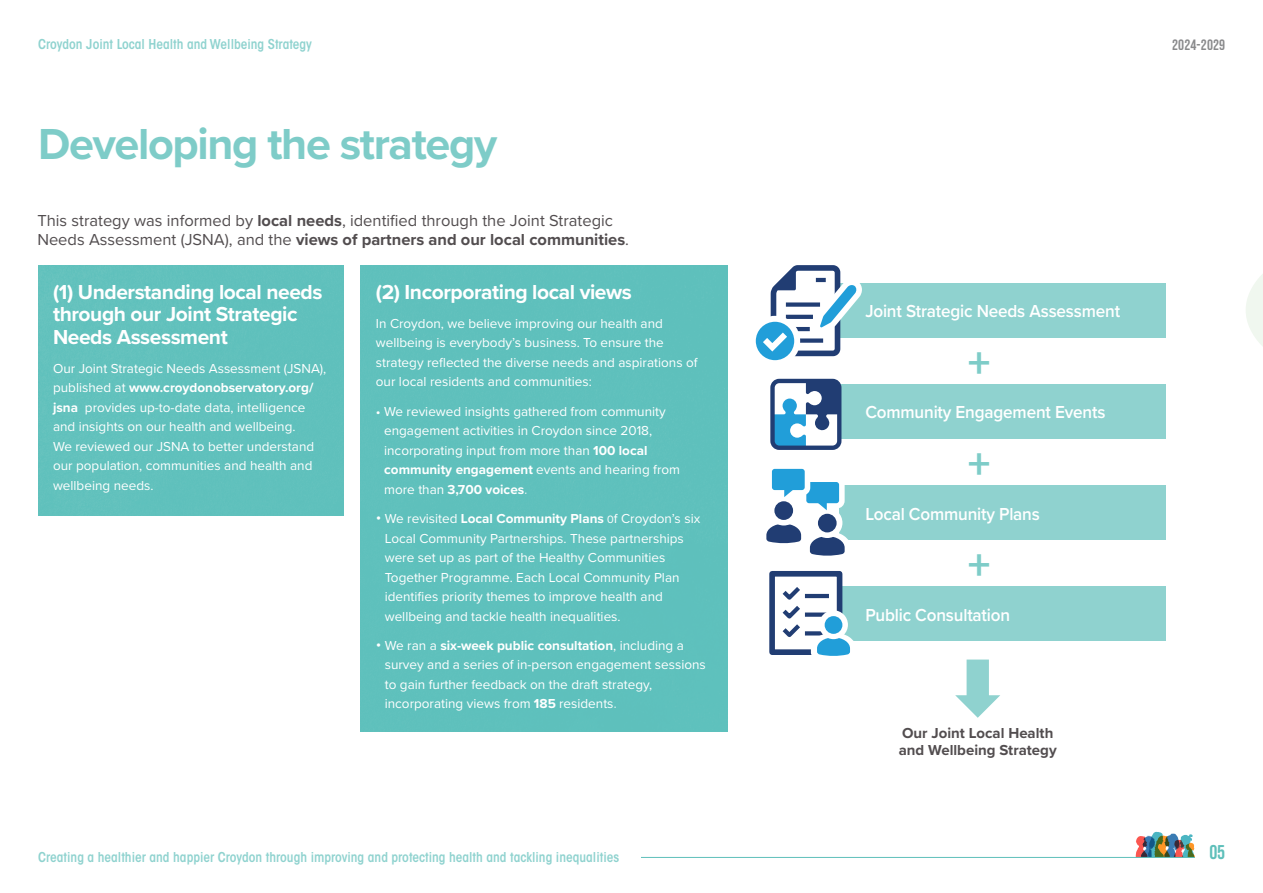
<style>
.page{position:relative;width:1263px;height:893px;background:#fff}
.page>*{position:absolute;margin:0;border:0;box-sizing:border-box;transform-origin:0 0}
.t1{font:700 45px "Proxima Nova";letter-spacing:-.03em;color:#7eccc8}
.t2{font:700 21px/22.5px "Proxima Nova";letter-spacing:-.02em;color:#fff}
.t3{font:19.95px "Bebas Neue";color:#5ebfba}
.t4{font:600 18px "Proxima Nova";letter-spacing:-.01em;color:#fff;scale:.95 1}
.t5{font:16.5px/19.5px "Proxima Nova";color:#524d4f}
.t6{font:700 15px/16.5px "Proxima Nova";color:#524d4f}
.t7{font:15px "Bebas Neue";letter-spacing:.01em;color:#57585a}
.t8{font:13.5px/19.5px "Proxima Nova";color:#fff}
.t9{font:600 condensed 13.5px "ITC Avant Garde Std";color:#5ebfba}
.s1{font-weight:700}
.s2{font-family:"ITC Avant Garde Std";font-stretch:condensed}
</style>
<div class="page">
<svg style="left:1136px;top:832px;width:59px;height:25px"></svg>
<hr style="left:641px;top:857px;width:554px;height:1px;background:#5ebfba">
<svg style="left:1246px;top:274px;width:17px;height:72px"></svg>
<div style="left:38px;top:265px;width:306px;height:250px;background:#61c1bd"></div>
<div style="left:361px;top:265px;width:367px;height:466px;background:#5fc0bc"></div>
<div style="left:839px;top:283px;width:326px;height:54px;background:#8fd2cf"></div>
<div style="left:839px;top:384px;width:326px;height:55px;background:#8fd2cf"></div>
<div style="left:839px;top:485px;width:326px;height:55px;background:#8fd2cf"></div>
<div style="left:839px;top:586px;width:326px;height:55px;background:#8fd2cf"></div>
<svg style="left:955px;top:660px;width:45px;height:58px"></svg>
<svg style="left:756px;top:322px;width:38px;height:38px"></svg>
<svg style="left:757px;top:265px;width:105px;height:94px"></svg>
<svg style="left:775px;top:384px;width:61px;height:61px"></svg>
<div style="left:770px;top:379px;width:71px;height:71px;border:4px solid #213d73;border-radius:7px"></div>
<div style="left:774px;top:501px;width:19px;height:19px;background:#213d73;border-radius:50%"></div>
<svg style="left:766px;top:519px;width:82px;height:37px"></svg>
<div style="left:812px;top:508px;width:30px;height:30px;background:#fff;border-radius:50%"></div>
<div style="left:818px;top:514px;width:19px;height:18px;background:#213d73;border-radius:50%"></div>
<div style="left:801px;top:477px;width:44px;height:31px;background:#fff;border-radius:8px"></div>
<div style="left:806px;top:482px;width:33px;height:21px;background:#219ed9;border-radius:3px"></div>
<svg style="left:817px;top:503px;width:10px;height:7px"></svg>
<div style="left:766px;top:464px;width:44px;height:31px;background:#fff;border-radius:8px"></div>
<div style="left:772px;top:469px;width:33px;height:21px;background:#219ed9;border-radius:3px"></div>
<svg style="left:784px;top:490px;width:10px;height:7px"></svg>
<div style="left:769px;top:571px;width:73px;height:84px;border:6px solid #213d73"></div>
<svg style="left:778px;top:582px;width:76px;height:74px"></svg>
<div style="left:819px;top:610px;width:29px;height:29px;background:#fff;border-radius:50%"></div>
<div style="left:825px;top:616px;width:17px;height:18px;background:#219ed9;border-radius:50%"></div>
<p class="t9" style="left:38px;top:36px;width:275px">Croydon Joint Local Health and Wellbeing Strategy</p>
<p class="t1" style="left:38px;top:110px;width:460px">Developing the strategy</p>
<p class="t5" style="left:37px;top:210px;width:593px">This strategy was informed by <span class="s1">local needs</span>, identified through the Joint Strategic<br>Needs Assessment (JSNA), and the <span class="s1">views of partners and our local communities</span>.</p>
<p class="t2" style="left:53px;top:280px;width:271px">(1) Understanding local needs through our Joint Strategic<br>Needs Assessment</p>
<p class="t8" style="left:53px;top:358px;width:275px">Our Joint Strategic Needs Assessment (JSNA), published at <span class="s1">www.croydonobservatory.org/ jsna</span> provides up-to-date data, intelligence and insights on our health and wellbeing.<br>We reviewed our JSNA to better understand our population, communities and health and wellbeing needs.</p>
<p class="t2" style="left:376px;top:280px;width:258px">(2) Incorporating local views</p>
<p class="t8" style="left:376px;top:313px;width:323px">In Croydon, we believe improving our health and wellbeing is everybody’s business. To ensure the strategy reflected the diverse needs and aspirations of our local residents and communities:</p>
<p class="t8" style="left:384px;top:401px;width:297px;text-indent:-8px">• We reviewed insights gathered from community engagement activities in Croydon since 2018, incorporating input from more than <span class="s1">100 local community engagement</span> events and hearing from more than <span class="s1">3,700 voices</span><span class="s2">.</span></p>
<p class="t8" style="left:385px;top:508px;width:317px;text-indent:-9px"><span class="s2">•</span> We revisited <span class="s1">Local Community Plans</span> <span class="s2">o</span>f Croydon’s six Local Community Partnerships. These partnerships were set up as part of the Healthy Communities Together Programme. Each Local Community Plan identifies priority themes to improve health and wellbeing and tackle health inequalities.</p>
<p class="t8" style="left:385px;top:635px;width:322px;text-indent:-9px"><span class="s2">•</span> We ran a <span class="s1">six-week public consultation</span>, including a survey and a series of in-person engagement sessions to gain further feedback on the draft strategy, incorporating views from <span class="s1">185</span> residents<span class="s2">.</span></p>
<p class="t9" style="left:38px;top:848px;width:582px">Creating a healthier and happier Croydon through improving and protecting health and tackling inequalities</p>
<p class="t7" style="left:1172px;top:36px;width:55px">2024-2029</p>
<p class="t4" style="left:865px;top:298px;width:270px">Joint Strategic Needs Assessment</p>
<p class="t1" style="left:968px;top:330px;width:24px">+</p>
<p class="t4" style="left:865px;top:399px;width:254px">Community Engagement Events</p>
<p class="t1" style="left:968px;top:430px;width:24px">+</p>
<p class="t4" style="left:865px;top:500px;width:185px">Local Community Plans</p>
<p class="t1" style="left:968px;top:531px;width:24px">+</p>
<p class="t4" style="left:865px;top:601px;width:154px">Public Consultation</p>
<p class="t6" style="left:899px;top:725px;width:159px">Our Joint Local Health and Wellbeing Strategy</p>
<h3 class="t3" style="left:1209px;top:840px;width:17px">05</h3>
</div>
